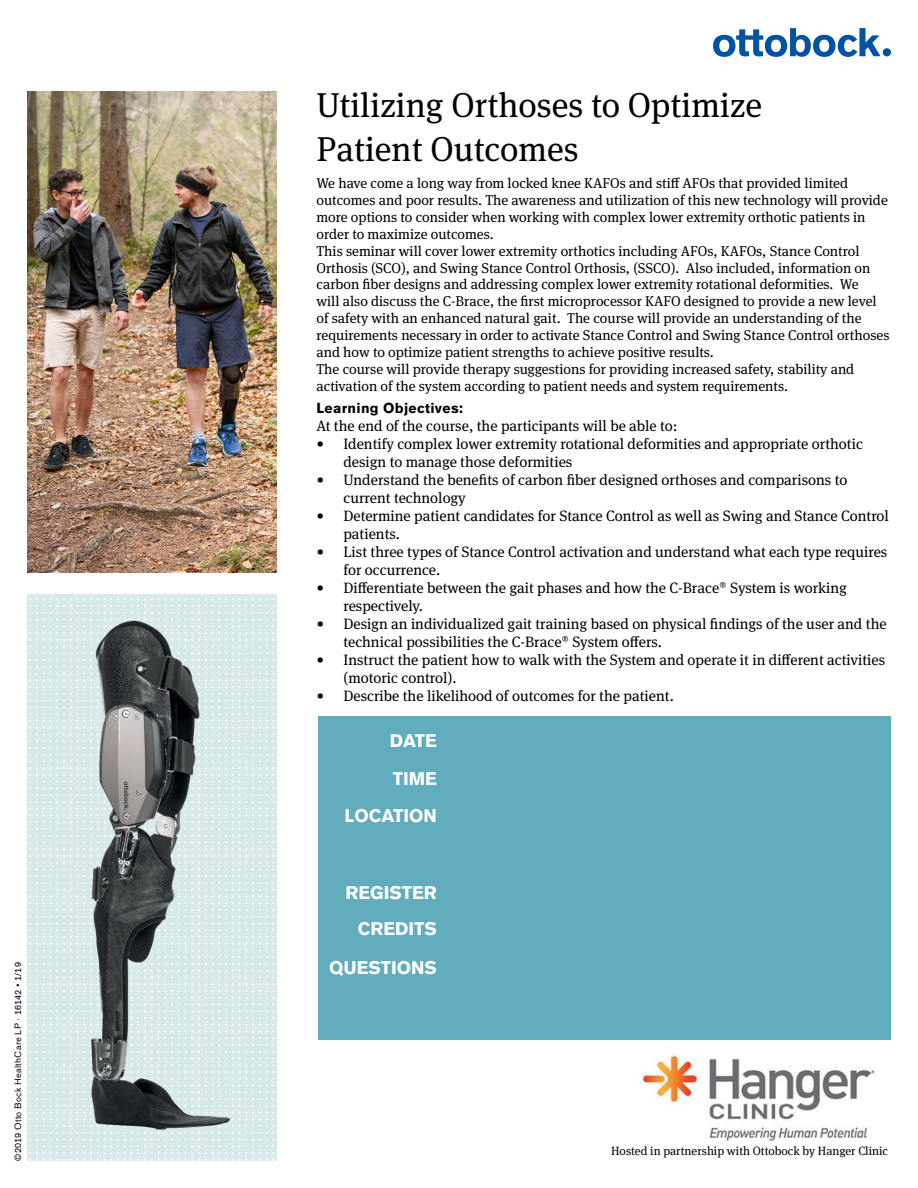
<style>
.page{position:relative;width:918px;height:1188px;background:#fff}
.page>*{position:absolute;margin:0;border:0;box-sizing:border-box;transform-origin:0 0}
.t1{font:34.5px/44.2px "OBO Serif";color:#000}
.t2{font:700 18px/37.5px "OBO Sans";color:#fff;text-align:right}
.t3{font:15px/18px "OBO Serif";color:#000}
.t4{font:14.25px/16.8px "OBO Serif";color:#000}
.t5{font:700 14.25px "OBO Sans";letter-spacing:.02em;color:#000}
.t6{font:12px "OBO Office Serif";color:#000}
.t7{font:9px "OBO Sans";letter-spacing:.025em;color:#000}
</style>
<div class="page">
<div style="left:883px;top:48px;width:8px;height:8px;background:#0052a4;border-radius:50%"></div>
<svg style="left:713px;top:28px;width:168px;height:29px"></svg>
<div style="left:319px;top:716px;width:572px;height:324px;background:#61acbd"></div>
<img style="left:27px;top:92px;width:249px;height:480px">
<img style="left:27px;top:594px;width:249px;height:567px">
<img style="left:639px;top:1045px;width:236px;height:95px">
<p class="t7" style="left:13px;top:1161px;width:200px;rotate:-90deg">©2019 Otto Bock HealthCare LP · 16142 • 1/19</p>
<h1 class="t1" style="left:316px;top:83px;width:447px">Utilizing Orthoses to Optimize<br>Patient Outcomes</h1>
<p class="t4" style="left:316px;top:175px;width:575px">We have come a long way from locked knee KAFOs and stiff AFOs that provided limited outcomes and poor results. The awareness and utilization of this new technology will provide more options to consider when working with complex lower extremity orthotic patients in order to maximize outcomes.<br>This seminar will cover lower extremity orthotics including AFOs, KAFOs, Stance Control Orthosis (SCO), and Swing Stance Control Orthosis, (SSCO). Also included, information on carbon fiber designs and addressing complex lower extremity rotational deformities. We<br>will also discuss the C-Brace, the first microprocessor KAFO designed to provide a new level of safety with an enhanced natural gait. The course will provide an understanding of the requirements necessary in order to activate Stance Control and Swing Stance Control orthoses and how to optimize patient strengths to achieve positive results.<br>The course will provide therapy suggestions for providing increased safety, stability and activation of the system according to patient needs and system requirements.</p>
<p class="t5" style="left:316px;top:400px;width:148px">Learning Objectives:</p>
<p class="t3" style="left:316px;top:417px;width:362px">At the end of the course, the participants will be able to:</p>
<p class="t3" style="left:343px;top:435px;width:521px;text-indent:-27px">• Identify complex lower extremity rotational deformities and appropriate orthotic design to manage those deformities</p>
<p class="t3" style="left:343px;top:471px;width:505px;text-indent:-27px">• Understand the benefits of carbon fiber designed orthoses and comparisons to current technology</p>
<p class="t3" style="left:343px;top:507px;width:547px;text-indent:-27px">• Determine patient candidates for Stance Control as well as Swing and Stance Control patients.</p>
<p class="t3" style="left:343px;top:543px;width:545px;text-indent:-27px">• List three types of Stance Control activation and understand what each type requires for occurrence.</p>
<p class="t3" style="left:343px;top:579px;width:505px;text-indent:-27px">• Differentiate between the gait phases and how the C-Brace® System is working respectively.</p>
<p class="t3" style="left:343px;top:615px;width:545px;text-indent:-27px">• Design an individualized gait training based on physical findings of the user and the technical possibilities the C-Brace® System offers.</p>
<p class="t3" style="left:343px;top:651px;width:543px;text-indent:-27px">• Instruct the patient how to walk with the System and operate it in different activities (motoric control).</p>
<p class="t3" style="left:316px;top:687px;width:359px">• Describe the likelihood of outcomes for the patient.</p>
<p class="t2" style="left:344px;top:722px;width:94px">DATE<br>TIME<br>LOCATION</p>
<p class="t2" style="left:346px;top:875px;width:93px;line-height:36px">REGISTER<br>CREDITS</p>
<p class="t2" style="left:329px;top:949px;width:109px">QUESTIONS</p>
<p class="t6" style="left:611px;top:1142px;width:278px">Hosted in partnership with Ottobock by Hanger Clinic</p>
</div>
